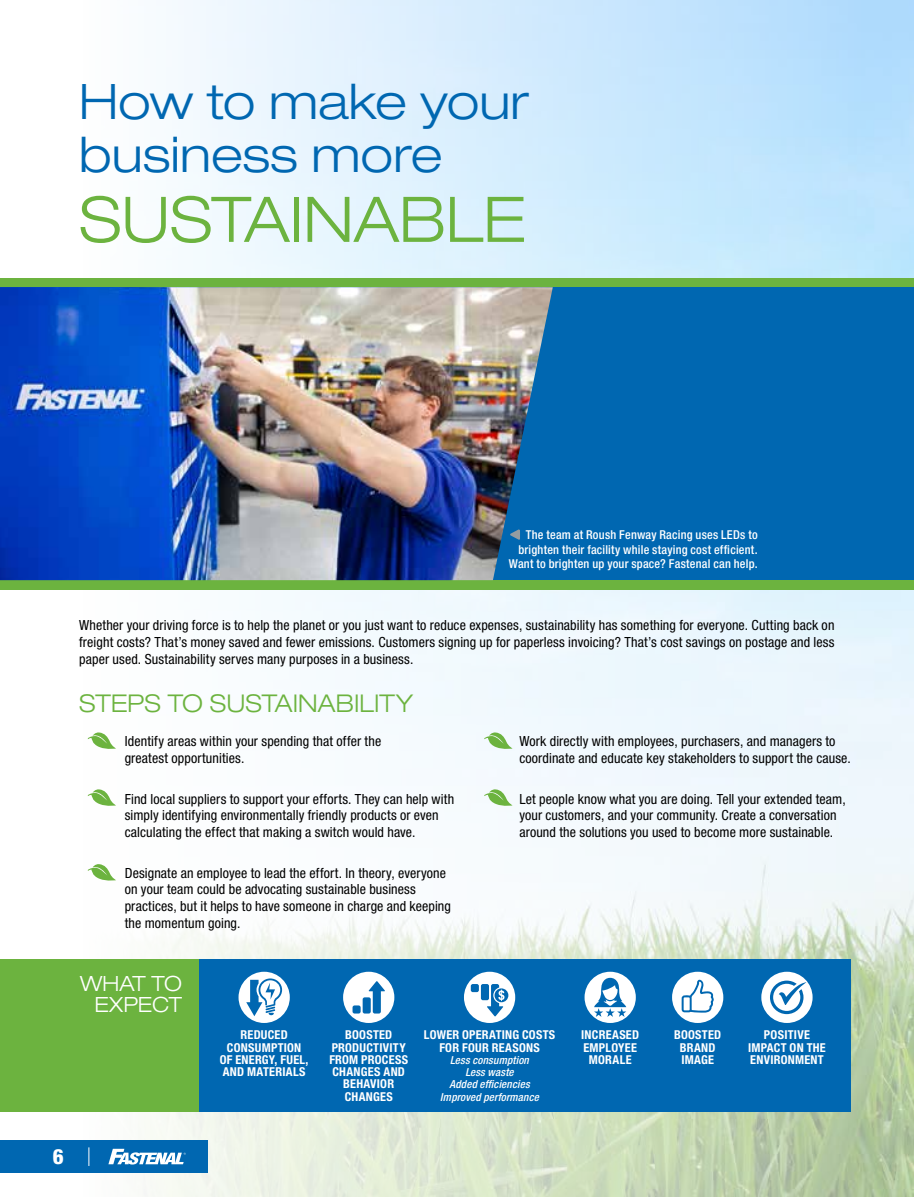
<style>
.page{position:relative;width:914px;height:1197px;background:#fff}
.page>*{position:absolute;margin:0;border:0;box-sizing:border-box;transform-origin:0 0}
.t1{font:300 expanded 63px "Helvetica Neue LT Std";color:#6cb33f}
.t2{font:300 expanded 49px/52.5px "Helvetica Neue LT Std";color:#0067b1}
.t3{font:300 expanded 24.5px "Helvetica Neue LT Std";color:#6cb33f}
.t4{font:300 expanded 21px/21px "Helvetica Neue LT Std";letter-spacing:-.01em;color:#fff;text-align:right}
.t5{font:800 condensed 21px "Helvetica Neue LT Std";color:#fff}
.t6{font:condensed 14px/16.8px "Helvetica Neue LT Std";letter-spacing:.01em;color:#000}
.t7{font:700 condensed 12.25px/12.2px "Helvetica Neue LT Std";letter-spacing:.02em;color:#fff;text-align:center}
.t8{font:500 condensed 12.25px/14.7px "Helvetica Neue LT Std";letter-spacing:.015em;color:#fff;text-align:right}
.t9{font:italic 500 condensed 11.03px/12.2px "Helvetica Neue LT Std";letter-spacing:.015em;color:#fff;text-align:center}
</style>
<div class="page">
<img style="left:0;top:0;width:914px;height:1197px">
<div style="left:0;top:278px;width:914px;height:311px;background:#6cb33f"></div>
<div style="left:0;top:287px;width:914px;height:293px;background:#0067b1"></div>
<img style="left:0;top:287px;width:553px;height:293px">
<svg style="left:510px;top:529px;width:10px;height:11px"></svg>
<svg style="left:88px;top:732px;width:28px;height:18px"></svg>
<svg style="left:88px;top:789px;width:28px;height:18px"></svg>
<svg style="left:88px;top:864px;width:28px;height:18px"></svg>
<svg style="left:484px;top:732px;width:28px;height:18px"></svg>
<svg style="left:484px;top:789px;width:28px;height:18px"></svg>
<div style="left:0;top:960px;width:199px;height:152px;background:#6cb33f"></div>
<div style="left:199px;top:960px;width:651px;height:152px;background:#0067b1"></div>
<div style="left:672px;top:972px;width:51px;height:51px;background:#fff;border-radius:50%"></div>
<svg style="left:681px;top:980px;width:33px;height:33px"></svg>
<div style="left:584px;top:972px;width:51px;height:51px;background:#fff;border-radius:50%"></div>
<svg style="left:594px;top:978px;width:32px;height:39px"></svg>
<div style="left:343px;top:972px;width:51px;height:51px;background:#fff;border-radius:50%"></div>
<div style="left:362px;top:997px;width:9px;height:17px;background:#0067b1;border-radius:2px"></div>
<div style="left:352px;top:1005px;width:8px;height:9px;background:#0067b1;border-radius:2px"></div>
<svg style="left:368px;top:981px;width:17px;height:33px"></svg>
<div style="left:464px;top:972px;width:51px;height:51px;background:#fff;border-radius:50%"></div>
<div style="left:481px;top:984px;width:8px;height:16px;background:#0067b1;border-radius:2px"></div>
<div style="left:471px;top:984px;width:8px;height:8px;background:#0067b1;border-radius:2px"></div>
<svg style="left:487px;top:984px;width:21px;height:33px"></svg>
<div style="left:761px;top:972px;width:51px;height:51px;background:#fff;border-radius:50%"></div>
<svg style="left:770px;top:981px;width:36px;height:33px"></svg>
<div style="left:238px;top:972px;width:52px;height:51px;background:#fff;border-radius:50%"></div>
<svg style="left:246px;top:978px;width:36px;height:38px"></svg>
<div style="left:0;top:1140px;width:207px;height:33px;background:#0067b1"></div>
<svg style="left:88px;top:1147px;width:1px;height:19px"></svg>
<svg style="left:108px;top:1149px;width:78px;height:16px"></svg>
<h2 class="t2" style="left:79px;top:75px;width:451px">How to make your business more</h2>
<h1 class="t1" style="left:79px;top:182px;width:448px">SUSTAINABLE</h1>
<p class="t8" style="left:509px;top:527px;width:250px">The team at Roush Fenway Racing uses LEDs to brighten their facility while staying cost efficient.<br>Want to brighten up your space? Fastenal can help.</p>
<p class="t6" style="left:79px;top:617px;width:757px;text-align:justify">Whether your driving force is to help the planet or you just want to reduce expenses, sustainability has something for everyone. Cutting back on freight costs? That’s money saved and fewer emissions. Customers signing up for paperless invoicing? That’s cost savings on postage and less paper used. Sustainability serves many purposes in a business.</p>
<h3 class="t3" style="left:79px;top:689px;width:335px">STEPS TO SUSTAINABILITY</h3>
<p class="t6" style="left:125px;top:733px;width:258px">Identify areas within your spending that offer the greatest opportunities.</p>
<p class="t6" style="left:125px;top:790px;width:331px">Find local suppliers to support your efforts. They can help with simply identifying environmentally friendly products or even calculating the effect that making a switch would have.</p>
<p class="t6" style="left:125px;top:864px;width:328px">Designate an employee to lead the effort. In theory, everyone on your team could be advocating sustainable business practices, but it helps to have someone in charge and keeping the momentum going.</p>
<p class="t6" style="left:519px;top:733px;width:333px">Work directly with employees, purchasers, and managers to coordinate and educate key stakeholders to support the cause.</p>
<p class="t6" style="left:519px;top:790px;width:328px">Let people know what you are doing. Tell your extended team, your customers, and your community. Create a conversation around the solutions you used to become more sustainable.</p>
<h3 class="t4" style="left:80px;top:973px;width:103px">WHAT TO<br>EXPECT</h3>
<p class="t7" style="left:220px;top:1029px;width:90px">REDUCED<br>CONSUMPTION<br>OF ENERGY, FUEL,<br>AND MATERIALS</p>
<p class="t7" style="left:674px;top:1029px;width:49px">BOOSTED<br>BRAND<br>IMAGE</p>
<p class="t7" style="left:748px;top:1029px;width:79px">POSITIVE<br>IMPACT ON THE<br>ENVIRONMENT</p>
<p class="t7" style="left:329px;top:1029px;width:80px">BOOSTED<br>PRODUCTIVITY<br>FROM PROCESS<br>CHANGES AND<br>BEHAVIOR<br>CHANGES</p>
<p class="t7" style="left:424px;top:1029px;width:133px">LOWER OPERATING COSTS<br>FOR FOUR REASONS</p>
<p class="t9" style="left:440px;top:1054px;width:100px">Less consumption<br>Less waste<br>Added efficiencies<br>Improved performance</p>
<p class="t7" style="left:581px;top:1029px;width:59px">INCREASED<br>EMPLOYEE<br>MORALE</p>
<h3 class="t5" style="left:53px;top:1144px;width:12px">6</h3>
</div>
